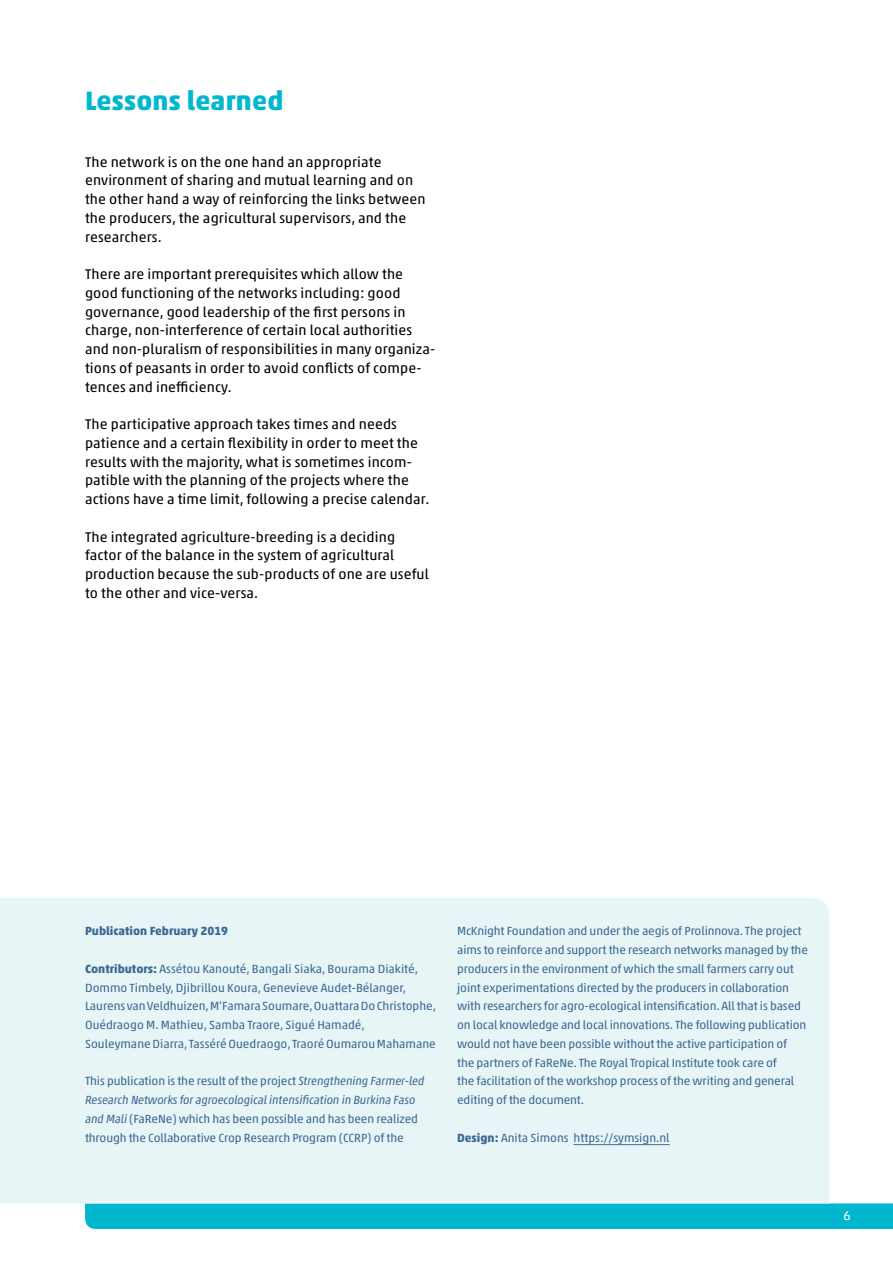
<style>
.page{position:relative;width:893px;height:1263px;background:#fff}
.page>*{position:absolute;margin:0;border:0;box-sizing:border-box;transform-origin:0 0}
.t1{font:700 27px "Akko Pro";letter-spacing:.01em;color:#00b7ce}
.t2{font:14.25px/18.8px "Akko Pro";letter-spacing:.01em;color:#000}
.t3{font:12.75px "Akko Pro";color:#fff}
.t4{font:12px/18.8px "Akko Pro";letter-spacing:-.01em;color:#3d6a93}
.t5{font:700 12px "Akko Pro";color:#3d6a93}
.s1{font-weight:700}
.s2{font-style:italic}
</style>
<div class="page">
<div style="left:85px;top:1203px;width:808px;height:26px;background:#00b7ce"></div>
<div style="left:0;top:898px;width:829px;height:305px;background:#e8f5f7"></div>
<hr style="left:574px;top:1144px;width:96px;height:1px;background:#3d6a93">
<h1 class="t1" style="left:85px;top:84px;width:200px">Lessons learned</h1>
<p class="t2" style="left:85px;top:152px;width:342px">The network is on the one hand an appropriate environment of sharing and mutual learning and on the other hand a way of reinforcing the links between the producers, the agricultural supervisors, and the researchers.</p>
<p class="t2" style="left:85px;top:265px;width:352px">There are important prerequisites which allow the good functioning of the networks including: good governance, good leadership of the first persons in charge, non-interference of certain local authorities and non-pluralism of responsibilities in many organiza&shy;tions of peasants in order to avoid conflicts of compe&shy;tences and inefficiency.</p>
<p class="t2" style="left:85px;top:415px;width:346px">The participative approach takes times and needs patience and a certain flexibility in order to meet the results with the majority, what is sometimes incom&shy;patible with the planning of the projects where the actions have a time limit, following a precise calendar.</p>
<p class="t2" style="left:85px;top:527px;width:345px">The integrated agriculture-breeding is a deciding factor of the balance in the system of agricultural production because the sub-products of one are useful to the other and vice-versa.</p>
<p class="t5" style="left:85px;top:924px;width:145px">Publication February 2019</p>
<p class="t4" style="left:85px;top:959px;width:353px"><span class="s1">Contributors:</span> Assétou Kanouté, Bangali Siaka, Bourama Diakité, Dommo Timbely, Djibrillou Koura, Genevieve Audet-Bélanger, Laurens van Veldhuizen, M’Famara Soumare, Ouattara Do Christophe, Ouédraogo M. Mathieu, Samba Traore, Sigué Hamadé,<br>Souleymane Diarra, Tasséré Ouedraogo, Traoré Oumarou Mahamane</p>
<p class="t4" style="left:85px;top:1072px;width:341px">This publication is the result of the project <span class="s2">Strengthening Farmer-led Research Networks for agroecological intensification in Burkina Faso and Mali</span> (FaReNe) which has been possible and has been realized through the Collaborative Crop Research Program (CCRP) of the</p>
<p class="t4" style="left:457px;top:922px;width:352px">McKnight Foundation and under the aegis of Prolinnova. The project aims to reinforce and support the research networks managed by the producers in the environment of which the small farmers carry out joint experimentations directed by the producers in collaboration with researchers for agro-ecological intensification. All that is based on local knowledge and local innovations. The following publication would not have been possible without the active participation of<br>the partners of FaReNe. The Royal Tropical Institute took care of<br>the facilitation of the workshop process of the writing and general editing of the document.</p>
<p class="t4" style="left:457px;top:1128px;width:214px"><span class="s1">Design:</span> Anita Simons https://symsign.nl</p>
<p class="t3" style="left:843px;top:1207px;width:9px">6</p>
</div>
